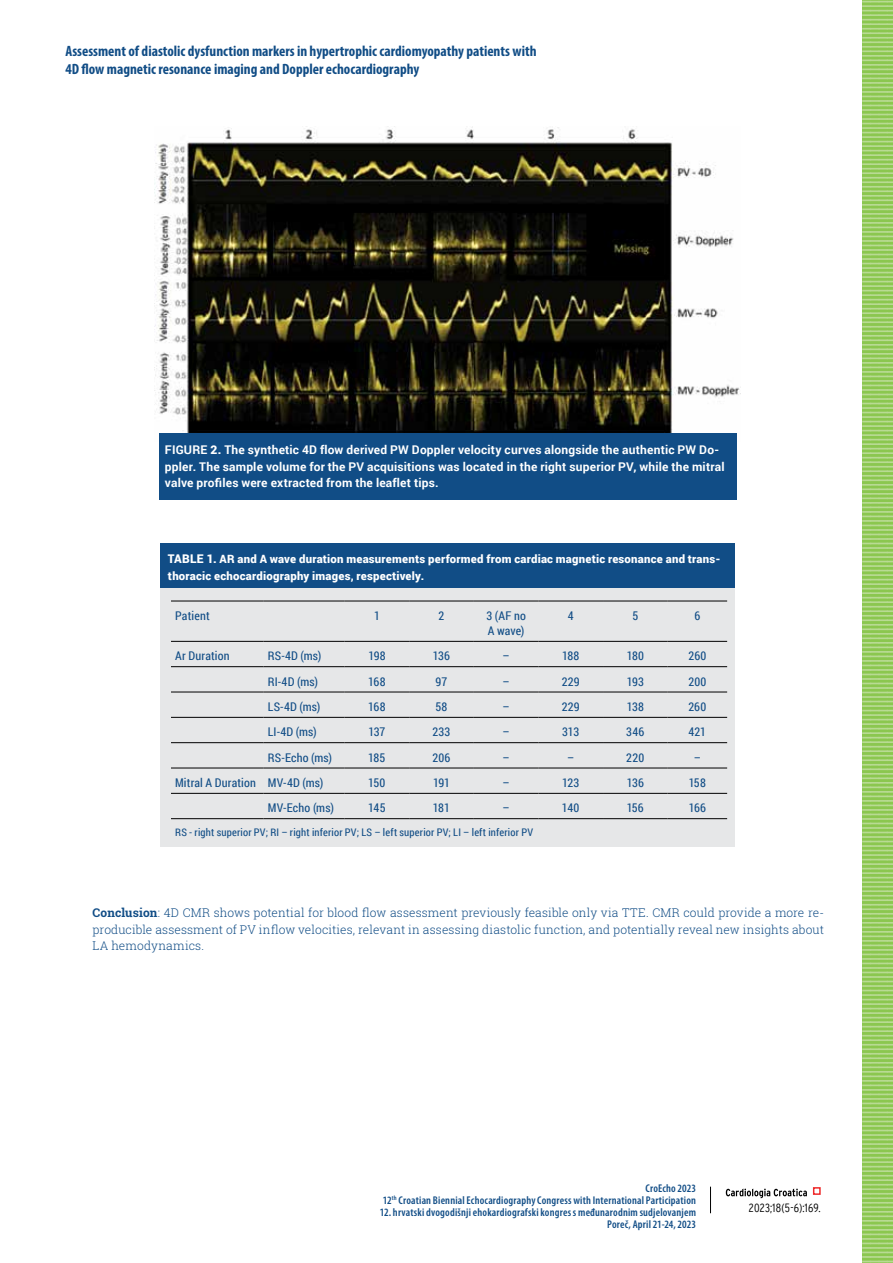
<style>
.page{position:relative;width:893px;height:1263px;background:#fff}
.page>*{position:absolute;margin:0;border:0;box-sizing:border-box;transform-origin:0 0}
.t1{font:700 condensed 15px/18px "Myriad Pro";color:#114d86}
.t2{font:300 12px/16.5px "Roboto Slab";letter-spacing:.01em;color:#114d86;text-align:justify}
.t3{font:12px/15px "Roboto Condensed";letter-spacing:.01em;color:#114d86}
.t4{font:700 12px/16.5px "Roboto";letter-spacing:.015em;color:#fff}
.t5{font:300 condensed 12px "Interstate";letter-spacing:.015em;color:#000}
.t6{font:900 11.4px/16.5px "Roboto";letter-spacing:.02em;color:#fff}
.t7{font:600 condensed 11.25px/12px "Myriad Pro";letter-spacing:.015em;color:#114d86;text-align:right}
.t8{font:10.5px "Roboto Condensed";letter-spacing:.02em;color:#114d86}
.s1{font-weight:900}
.s2{font-size:12px}
.s3{font-weight:700}
</style>
<div class="page">
<svg style="left:726px;top:1188px;width:81px;height:10px"></svg>
<div style="left:813px;top:1187px;width:8px;height:8px;border:2px solid #ee292a"></div>
<svg style="left:710px;top:1187px;width:1px;height:26px"></svg>
<svg style="left:862px;top:0;width:31px;height:1263px;background:#9bcd68"></svg>
<img style="left:155px;top:127px;width:586px;height:314px">
<div style="left:159px;top:434px;width:577px;height:66px;background:#114d86"></div>
<div style="left:160px;top:565px;width:574px;height:282px;background:#e6e7e8"></div>
<div style="left:160px;top:543px;width:574px;height:44px;background:#114d86"></div>
<hr style="left:171px;top:601px;width:93px;height:1px;background:#000">
<hr style="left:264px;top:601px;width:81px;height:1px;background:#000">
<hr style="left:345px;top:601px;width:64px;height:1px;background:#000">
<hr style="left:409px;top:601px;width:65px;height:1px;background:#000">
<hr style="left:474px;top:601px;width:64px;height:1px;background:#000">
<hr style="left:538px;top:601px;width:65px;height:1px;background:#000">
<hr style="left:603px;top:601px;width:65px;height:1px;background:#000">
<hr style="left:668px;top:601px;width:59px;height:1px;background:#000">
<hr style="left:171px;top:641px;width:93px;height:1px;background:#000">
<hr style="left:264px;top:641px;width:81px;height:1px;background:#000">
<hr style="left:345px;top:641px;width:64px;height:1px;background:#000">
<hr style="left:409px;top:641px;width:65px;height:1px;background:#000">
<hr style="left:474px;top:641px;width:64px;height:1px;background:#000">
<hr style="left:538px;top:641px;width:65px;height:1px;background:#000">
<hr style="left:603px;top:641px;width:65px;height:1px;background:#000">
<hr style="left:668px;top:641px;width:59px;height:1px;background:#000">
<hr style="left:171px;top:666px;width:93px;height:1px;background:#000">
<hr style="left:264px;top:666px;width:81px;height:1px;background:#000">
<hr style="left:345px;top:666px;width:64px;height:1px;background:#000">
<hr style="left:409px;top:666px;width:65px;height:1px;background:#000">
<hr style="left:474px;top:666px;width:64px;height:1px;background:#000">
<hr style="left:538px;top:666px;width:65px;height:1px;background:#000">
<hr style="left:603px;top:666px;width:65px;height:1px;background:#000">
<hr style="left:668px;top:666px;width:59px;height:1px;background:#000">
<hr style="left:171px;top:692px;width:93px;height:1px;background:#000">
<hr style="left:264px;top:692px;width:81px;height:1px;background:#000">
<hr style="left:345px;top:692px;width:64px;height:1px;background:#000">
<hr style="left:409px;top:692px;width:65px;height:1px;background:#000">
<hr style="left:474px;top:692px;width:64px;height:1px;background:#000">
<hr style="left:538px;top:692px;width:65px;height:1px;background:#000">
<hr style="left:603px;top:692px;width:65px;height:1px;background:#000">
<hr style="left:668px;top:692px;width:59px;height:1px;background:#000">
<hr style="left:171px;top:717px;width:93px;height:1px;background:#000">
<hr style="left:264px;top:717px;width:81px;height:1px;background:#000">
<hr style="left:345px;top:717px;width:64px;height:1px;background:#000">
<hr style="left:409px;top:717px;width:65px;height:1px;background:#000">
<hr style="left:474px;top:717px;width:64px;height:1px;background:#000">
<hr style="left:538px;top:717px;width:65px;height:1px;background:#000">
<hr style="left:603px;top:717px;width:65px;height:1px;background:#000">
<hr style="left:668px;top:717px;width:59px;height:1px;background:#000">
<hr style="left:171px;top:742px;width:93px;height:1px;background:#000">
<hr style="left:264px;top:742px;width:81px;height:1px;background:#000">
<hr style="left:345px;top:742px;width:64px;height:1px;background:#000">
<hr style="left:409px;top:742px;width:65px;height:1px;background:#000">
<hr style="left:474px;top:742px;width:64px;height:1px;background:#000">
<hr style="left:538px;top:742px;width:65px;height:1px;background:#000">
<hr style="left:603px;top:742px;width:65px;height:1px;background:#000">
<hr style="left:668px;top:742px;width:59px;height:1px;background:#000">
<hr style="left:171px;top:768px;width:93px;height:1px;background:#000">
<hr style="left:264px;top:768px;width:81px;height:1px;background:#000">
<hr style="left:345px;top:768px;width:64px;height:1px;background:#000">
<hr style="left:409px;top:768px;width:65px;height:1px;background:#000">
<hr style="left:474px;top:768px;width:64px;height:1px;background:#000">
<hr style="left:538px;top:768px;width:65px;height:1px;background:#000">
<hr style="left:603px;top:768px;width:65px;height:1px;background:#000">
<hr style="left:668px;top:768px;width:59px;height:1px;background:#000">
<hr style="left:171px;top:793px;width:93px;height:1px;background:#000">
<hr style="left:264px;top:793px;width:81px;height:1px;background:#000">
<hr style="left:345px;top:793px;width:64px;height:1px;background:#000">
<hr style="left:409px;top:793px;width:65px;height:1px;background:#000">
<hr style="left:474px;top:793px;width:64px;height:1px;background:#000">
<hr style="left:538px;top:793px;width:65px;height:1px;background:#000">
<hr style="left:603px;top:793px;width:65px;height:1px;background:#000">
<hr style="left:668px;top:793px;width:59px;height:1px;background:#000">
<hr style="left:171px;top:818px;width:93px;height:1px;background:#000">
<hr style="left:264px;top:818px;width:81px;height:1px;background:#000">
<hr style="left:345px;top:818px;width:64px;height:1px;background:#000">
<hr style="left:409px;top:818px;width:65px;height:1px;background:#000">
<hr style="left:474px;top:818px;width:64px;height:1px;background:#000">
<hr style="left:538px;top:818px;width:65px;height:1px;background:#000">
<hr style="left:603px;top:818px;width:65px;height:1px;background:#000">
<hr style="left:668px;top:818px;width:59px;height:1px;background:#000">
<p class="t1" style="left:65px;top:42px;width:473px">Assessment of diastolic dysfunction markers in hypertrophic cardiomyopathy patients with<br>4D flow magnetic resonance imaging and Doppler echocardiography</p>
<p class="t4" style="left:165px;top:441px;width:561px">Figure <span class="s1">2.</span> The synthetic 4D flow derived PW Doppler velocity curves alongside the authentic PW Do&shy;ppler. The sample volume for the PV acquisitions was located in the right superior PV, while the mitral valve profiles were extracted from the leaflet tips.</p>
<p class="t6" style="left:168px;top:550px;width:552px"><span class="s2">TABLE 1.</span> AR and A wave duration measurements performed from cardiac magnetic resonance and trans&shy;thoracic echocardiography images, respectively.</p>
<p class="t3" style="left:175px;top:608px;width:36px">Patient</p>
<p class="t3" style="left:374px;top:608px;width:7px">1</p>
<p class="t3" style="left:439px;top:608px;width:7px">2</p>
<p class="t3" style="left:486px;top:608px;width:41px">3 (AF no<br>A wave)</p>
<p class="t3" style="left:568px;top:608px;width:7px">4</p>
<p class="t3" style="left:632px;top:608px;width:7px">5</p>
<p class="t3" style="left:694px;top:608px;width:7px">6</p>
<p class="t3" style="left:175px;top:648px;width:56px">Ar Duration</p>
<p class="t3" style="left:268px;top:648px;width:55px">RS-4D (ms)</p>
<p class="t3" style="left:368px;top:648px;width:19px">198</p>
<p class="t3" style="left:433px;top:648px;width:19px">136</p>
<p class="t3" style="left:503px;top:648px;width:9px">–</p>
<p class="t3" style="left:562px;top:648px;width:19px">188</p>
<p class="t3" style="left:627px;top:648px;width:19px">180</p>
<p class="t3" style="left:688px;top:648px;width:19px">260</p>
<p class="t3" style="left:268px;top:673px;width:52px">RI-4D (ms)</p>
<p class="t3" style="left:368px;top:673px;width:19px">168</p>
<p class="t3" style="left:436px;top:673px;width:13px">97</p>
<p class="t3" style="left:503px;top:673px;width:9px">–</p>
<p class="t3" style="left:562px;top:673px;width:19px">229</p>
<p class="t3" style="left:627px;top:673px;width:19px">193</p>
<p class="t3" style="left:688px;top:673px;width:19px">200</p>
<p class="t3" style="left:268px;top:699px;width:54px">LS-4D (ms)</p>
<p class="t3" style="left:368px;top:699px;width:19px">168</p>
<p class="t3" style="left:436px;top:699px;width:13px">58</p>
<p class="t3" style="left:503px;top:699px;width:9px">–</p>
<p class="t3" style="left:562px;top:699px;width:19px">229</p>
<p class="t3" style="left:627px;top:699px;width:19px">138</p>
<p class="t3" style="left:688px;top:699px;width:19px">260</p>
<p class="t3" style="left:268px;top:724px;width:50px">LI-4D (ms)</p>
<p class="t3" style="left:368px;top:724px;width:19px">137</p>
<p class="t3" style="left:433px;top:724px;width:19px">233</p>
<p class="t3" style="left:503px;top:724px;width:9px">–</p>
<p class="t3" style="left:562px;top:724px;width:18px">313</p>
<p class="t3" style="left:626px;top:724px;width:20px">346</p>
<p class="t3" style="left:689px;top:724px;width:19px">421</p>
<p class="t3" style="left:268px;top:749px;width:66px">RS-Echo (ms)</p>
<p class="t3" style="left:368px;top:749px;width:19px">185</p>
<p class="t3" style="left:433px;top:749px;width:19px">206</p>
<p class="t3" style="left:502px;top:749px;width:9px">–</p>
<p class="t3" style="left:567px;top:749px;width:9px">–</p>
<p class="t3" style="left:626px;top:749px;width:19px">220</p>
<p class="t3" style="left:694px;top:749px;width:9px">–</p>
<p class="t3" style="left:175px;top:775px;width:150px">Mitral A Duration MV-4D (ms)</p>
<p class="t3" style="left:368px;top:775px;width:19px">150</p>
<p class="t3" style="left:433px;top:775px;width:18px">191</p>
<p class="t3" style="left:502px;top:775px;width:9px">–</p>
<p class="t3" style="left:562px;top:775px;width:19px">123</p>
<p class="t3" style="left:627px;top:775px;width:19px">136</p>
<p class="t3" style="left:689px;top:775px;width:19px">158</p>
<p class="t3" style="left:268px;top:800px;width:68px">MV-Echo (ms)</p>
<p class="t3" style="left:368px;top:800px;width:19px">145</p>
<p class="t3" style="left:433px;top:800px;width:18px">181</p>
<p class="t3" style="left:502px;top:800px;width:9px">–</p>
<p class="t3" style="left:562px;top:800px;width:19px">140</p>
<p class="t3" style="left:627px;top:800px;width:19px">156</p>
<p class="t3" style="left:689px;top:800px;width:19px">166</p>
<p class="t8" style="left:175px;top:825px;width:359px">RS - right superior PV; RI – right inferior PV; LS – left superior PV; LI – left inferior PV</p>
<p class="t2" style="left:93px;top:904px;width:733px"><span class="s3">Conclusion</span>: 4D CMR shows potential for blood flow assessment previously feasible only via TTE. CMR could provide a more re&shy;producible assessment of PV inflow velocities, relevant in assessing diastolic function, and potentially reveal new insights about LA hemodynamics.</p>
<p class="t7" style="left:383px;top:1182px;width:315px">CroEcho 2023<br>12<sup>th</sup> Croatian Biennial Echocardiography Congress with International Participation</p>
<p class="t7" style="left:380px;top:1206px;width:318px">12. hrvatski dvogodišnji ehokardiografski kongres s međunarodnim sudjelovanjem<br>Poreč, April 21-24, 2023</p>
<p class="t5" style="left:749px;top:1201px;width:73px">2023;18(5-6):169.</p>
</div>
